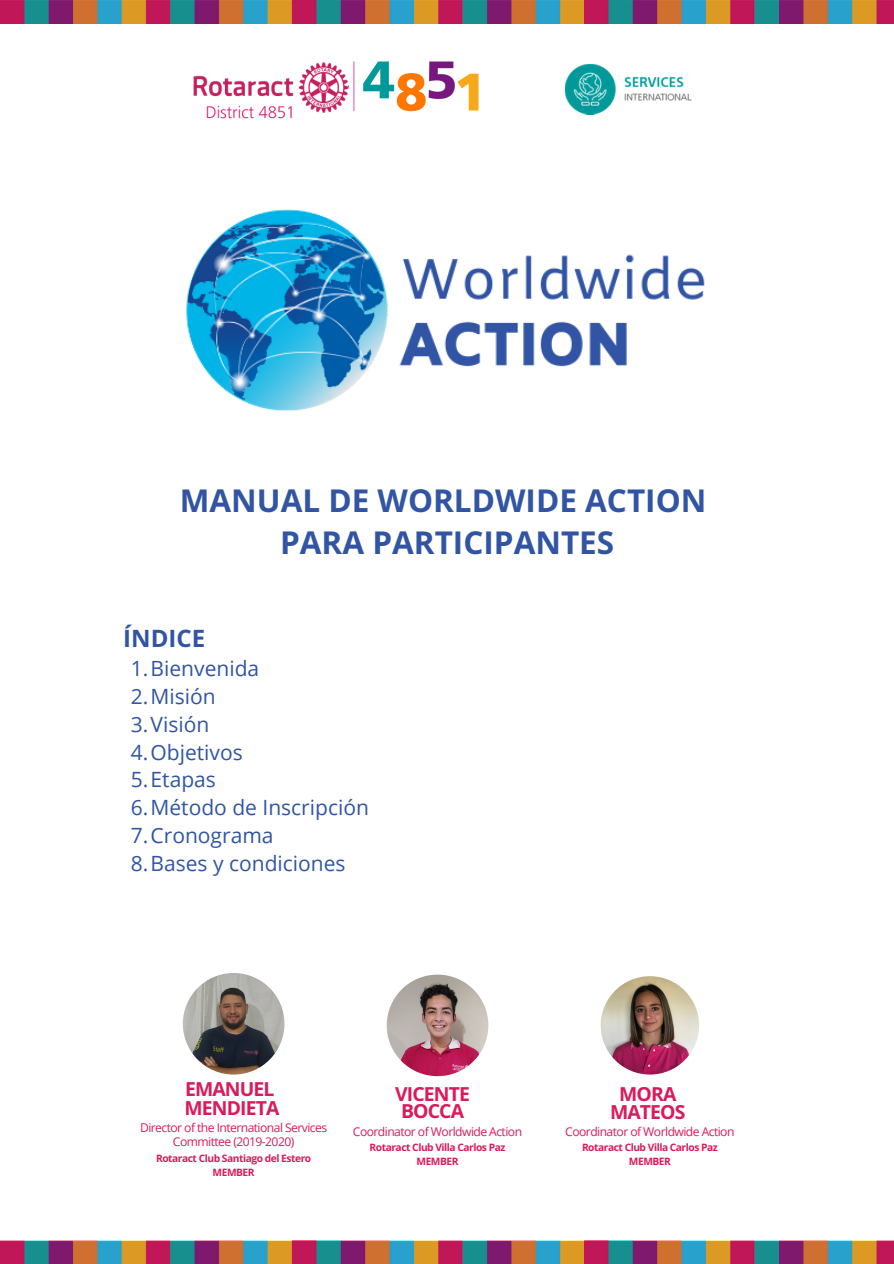
<style>
.page{position:relative;width:894px;height:1264px;background:#fff}
.page>*{position:absolute;margin:0;border:0;box-sizing:border-box;transform-origin:0 0}
.t1{font:700 31.5px/42.5px "Open Sans Hebrew";color:#3155a4;text-align:center}
.t2{font:700 24px "Open Sans Hebrew";color:#3155a4}
.t3{font:21px/27.8px "Open Sans";color:#3155a4}
.t4{font:700 19.35px/18.8px "Open Sans Hebrew";letter-spacing:-.045em;color:#d91b5c;text-align:center}
.t5{font:12.15px/14.1px "Open Sans";letter-spacing:-.045em;color:#d91b5c;text-align:center}
.t6{font:700 10.2px/13.8px "Open Sans Hebrew";letter-spacing:-.045em;color:#d91b5c;text-align:center}
</style>
<div class="page">
<img style="left:0;top:0;width:292px;height:24px">
<img style="left:292px;top:0;width:292px;height:24px">
<img style="left:584px;top:0;width:309px;height:24px">
<img style="left:0;top:1240px;width:292px;height:23px">
<img style="left:292px;top:1240px;width:292px;height:23px">
<img style="left:584px;top:1240px;width:309px;height:23px">
<img style="left:186px;top:61px;width:519px;height:350px">
<img style="left:183px;top:973px;width:101px;height:101px;border-radius:50%">
<img style="left:386px;top:974px;width:102px;height:102px;border-radius:50%">
<img style="left:600px;top:976px;width:99px;height:98px;border-radius:50%">
<h1 class="t1" style="left:180px;top:478px;width:528px">MANUAL DE WORLDWIDE ACTION<br>PARA PARTICIPANTES</h1>
<h2 class="t2" style="left:123px;top:621px;width:83px">ÍNDICE</h2>
<h3 class="t3" style="left:131px;top:654px;width:239px">1.Bienvenida<br>2.Misión<br>3.Visión<br>4.Objetivos<br>5.Etapas<br>6.Método de Inscripción<br>7.Cronograma<br>8.Bases y condiciones</h3>
<h3 class="t4" style="left:184px;top:1079px;width:96px;text-align:left">EMANUEL<br>MENDIETA</h3>
<p class="t5" style="left:140px;top:1119px;width:188px">Director of the International Services<br>Committee (2019-2020)</p>
<p class="t6" style="left:156px;top:1151px;width:156px">Rotaract Club Santiago del Estero<br>MEMBER</p>
<h3 class="t4" style="left:395px;top:1085px;width:76px;line-height:16.8px">VICENTE<br>BOCCA</h3>
<p class="t5" style="left:353px;top:1124px;width:171px">Coordinator of Worldwide Action</p>
<p class="t6" style="left:369px;top:1140px;width:137px">Rotaract Club Villa Carlos Paz<br>MEMBER</p>
<h3 class="t4" style="left:610px;top:1084px;width:77px;line-height:17.7px">MORA<br>MATEOS</h3>
<p class="t6" style="left:582px;top:1140px;width:137px">Rotaract Club Villa Carlos Paz<br>MEMBER</p>
<p class="t5" style="left:565px;top:1124px;width:171px">Coordinator of Worldwide Action</p>
</div>
